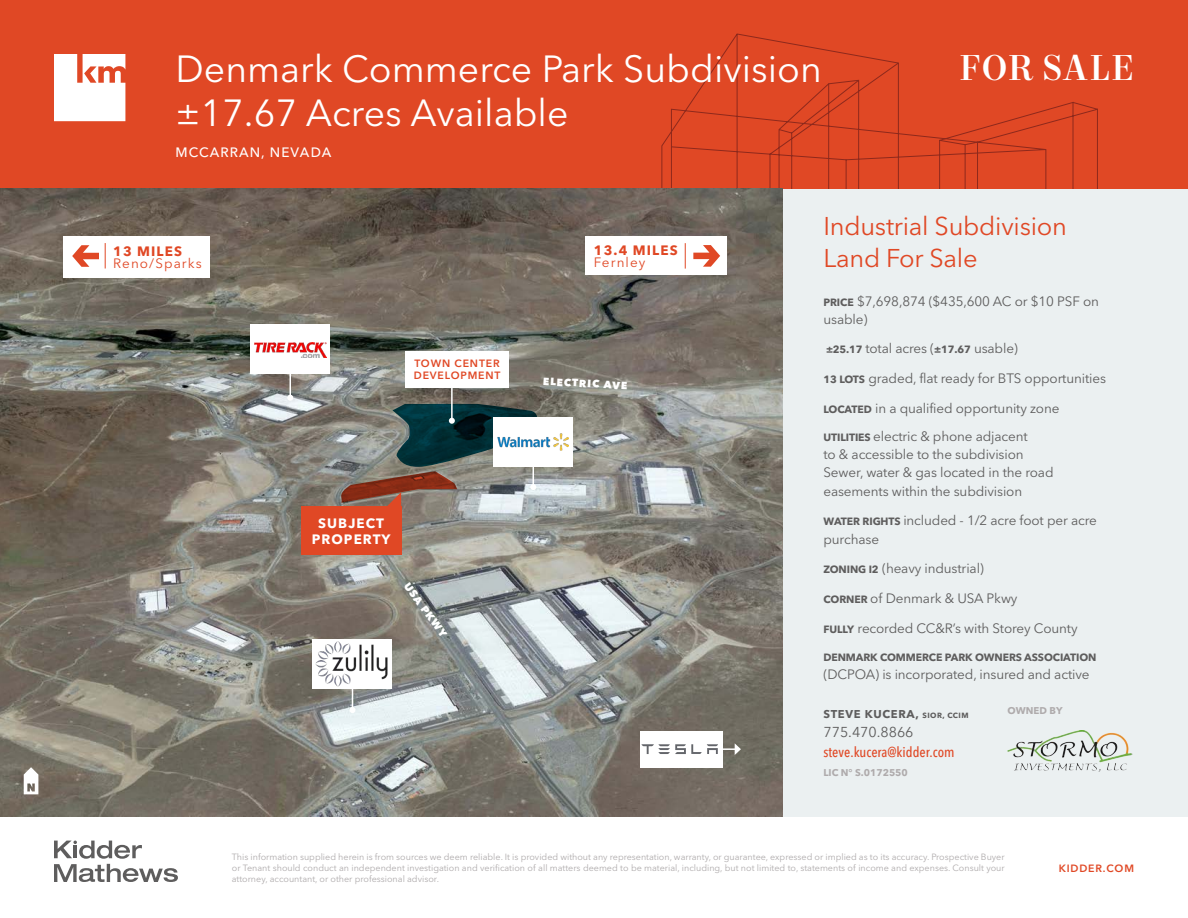
<style>
.page{position:relative;width:1188px;height:918px;background:#fff}
.page>*{position:absolute;margin:0;border:0;box-sizing:border-box;transform-origin:0 0}
.Property_Name_-_Whit{font:37.5px "Avenir Next LT Pro";color:#fff}
.For_Lease___Sale__Fr{font:500 36px "Mort Modern 09";letter-spacing:.025em;color:#fff}
.Callout_Text_-_Orang{font:25.5px/31.5px "Avenir Next LT Pro";letter-spacing:-.01em;color:#e04825}
.Contact_Info_-_Ash{font:500 condensed 14.25px "Avenir Next LT Pro";color:#e04825}
.Contact_Info_-_Ash-2{font:14.25px "Avenir Next LT Pro";color:#5e5d5d}
.Bullets{font:13.5px/18.3px "Avenir Next LT Pro";letter-spacing:-.01em;color:#5e5d5d}
.Airport_Drive_Callou{font:13.5px/12px "Avenir Next LT Pro";letter-spacing:.08em;color:#e04825}
.Property_Address_-_W{font:500 13.5px "Avenir Next LT Pro";letter-spacing:.08em;color:#fff}
.Subject_Property_Cal{font:700 13.5px/16.5px "Avenir Next LT Pro";letter-spacing:.08em;color:#fff;text-align:center}
.Airport_Drive_Callou-2{font:700 13.5px "Avenir Next LT Pro";letter-spacing:.08em;color:#e04825}
.Contact_Info_-_Ash-3{font:700 11.25px "Avenir Next LT Pro";letter-spacing:.06em;color:#5e5d5d}
.Bullets-2{font:700 10.5px "Avenir Next LT Pro";letter-spacing:-.01em;color:#5e5d5d}
.Other_Callout_Text{font:600 10.5px/12px "Avenir Next LT Pro";letter-spacing:.08em;color:#e04825}
.Street_Names_-_Aeria{font:800 10.5px "Avenir Next LT Pro";color:#fff}
.Contact_Info_-_Ash-4{font:700 9.75px "Avenir Next LT Pro";color:#afabac}
.t1{font:9px/10.8px "Avenir Next LT Pro";color:#afabac;text-align:justify}
.s1{font-weight:700}
.s2{font-weight:700;font-size:10.5px}
.s3{font-size:7.5px}
</style>
<div class="page">
<svg style="left:54px;top:841px;width:124px;height:41px"></svg>
<div style="left:0;top:0;width:1188px;height:189px;background:#e04825"></div>
<svg style="left:54px;top:54px;width:71px;height:67px;background:#fbeae6"></svg>
<svg style="left:661px;top:33px;width:437px;height:156px"></svg>
<div style="left:783px;top:189px;width:405px;height:628px;background:#ebf0f1"></div>
<img style="left:0;top:189px;width:783px;height:628px">
<div style="left:313px;top:639px;width:79px;height:50px;background:#fff"></div>
<img style="left:315px;top:641px;width:73px;height:46px">
<div style="left:250px;top:324px;width:80px;height:49px;background:#fff"></div>
<img style="left:254px;top:342px;width:72px;height:15px">
<hr style="left:711px;top:748px;width:24px;height:2px;background:#fff">
<svg style="left:735px;top:743px;width:6px;height:12px"></svg>
<div style="left:640px;top:731px;width:83px;height:36px;background:#fff"></div>
<svg style="left:642px;top:744px;width:76px;height:10px"></svg>
<div style="left:301px;top:507px;width:100px;height:48px;background:#e04825"></div>
<svg style="left:24px;top:767px;width:14px;height:27px"></svg>
<svg style="left:287px;top:373px;width:6px;height:28px"></svg>
<svg style="left:350px;top:682px;width:6px;height:31px"></svg>
<div style="left:493px;top:417px;width:80px;height:50px;background:#fff"></div>
<img style="left:538px;top:433px;width:30px;height:18px">
<div style="left:405px;top:351px;width:103px;height:36px;background:#fff"></div>
<hr style="left:451px;top:385px;width:2px;height:36px;background:#fff">
<svg style="left:340px;top:404px;width:198px;height:103px;background:#757976"></svg>
<div style="left:64px;top:237px;width:146px;height:41px;background:#fff"></div>
<svg style="left:105px;top:243px;width:1px;height:26px"></svg>
<svg style="left:72px;top:245px;width:27px;height:22px"></svg>
<div style="left:585px;top:237px;width:142px;height:38px;background:#fff"></div>
<svg style="left:685px;top:243px;width:1px;height:26px"></svg>
<svg style="left:693px;top:245px;width:27px;height:22px"></svg>
<img style="left:1008px;top:730px;width:125px;height:42px">
<p class="Property_Name_-_Whit" style="left:176px;top:47px;width:648px">Denmark Commerce Park Subdivision</p>
<p class="For_Lease___Sale__Fr" style="left:959px;top:45px;width:176px">FOR SALE</p>
<p class="Property_Name_-_Whit" style="left:176px;top:90px;width:395px">±17.67 Acres Available</p>
<p class="Property_Address_-_W" style="left:176px;top:145px;width:157px">MCCARRAN, NEVADA</p>
<p class="Airport_Drive_Callou" style="left:113px;top:245px;width:90px"><span class="s1">13 MILES<br></span>Reno/Sparks</p>
<p class="Airport_Drive_Callou-2" style="left:594px;top:242px;width:85px">13.4 MILES</p>
<p class="Airport_Drive_Callou" style="left:594px;top:256px;width:53px">Fernley</p>
<p class="Other_Callout_Text" style="left:414px;top:357px;width:88px">TOWN CENTER<br>DEVELOPMENT</p>
<p class="Street_Names_-_Aeria" style="left:543px;top:375px;width:86px;rotate:3deg">ELECTRIC AVE</p>
<p class="Subject_Property_Cal" style="left:312px;top:515px;width:80px">SUBJECT<br>PROPERTY</p>
<p class="Street_Names_-_Aeria" style="left:412px;top:580px;width:67px;rotate:54deg">USA PKWY</p>
<p class="Callout_Text_-_Orang" style="left:824px;top:210px;width:245px">Industrial Subdivision<br>Land For Sale</p>
<p class="Bullets" style="left:823px;top:292px;width:277px"><span class="s2">PRICE</span> $7,698,874 ($435,600 AC or $10 PSF on usable)</p>
<p class="Bullets" style="left:826px;top:340px;width:193px"><span class="s2">±25.17</span> total acres (<span class="s2">±17.67</span> usable)</p>
<p class="Bullets" style="left:824px;top:369px;width:284px"><span class="s2">13 LOTS</span> graded, flat ready for BTS opportunities</p>
<p class="Bullets" style="left:824px;top:399px;width:237px"><span class="s2">LOCATED</span> in a qualified opportunity zone</p>
<p class="Bullets" style="left:823px;top:427px;width:232px"><span class="s2">UTILITIES</span> electric &amp; phone adjacent<br>to &amp; accessible to the subdivision Sewer, water &amp; gas located in the road easements within the subdivision</p>
<p class="Bullets" style="left:823px;top:510px;width:275px;line-height:19px"><span class="s2">WATER RIGHTS</span> included - 1/2 acre foot per acre purchase</p>
<p class="Bullets" style="left:824px;top:559px;width:162px"><span class="s2">ZONING I2</span> (heavy industrial)</p>
<p class="Bullets" style="left:824px;top:589px;width:196px"><span class="s2">CORNER</span> of Denmark &amp; USA Pkwy</p>
<p class="Bullets" style="left:824px;top:619px;width:256px"><span class="s2">FULLY</span> recorded CC&amp;R’s with Storey County</p>
<p class="Bullets-2" style="left:824px;top:651px;width:275px">DENMARK COMMERCE PARK OWNERS ASSOCIATION</p>
<p class="Bullets" style="left:823px;top:665px;width:268px">(DCPOA) is incorporated, insured and active</p>
<p class="Contact_Info_-_Ash-3" style="left:824px;top:707px;width:147px">STEVE KUCERA, <span class="s3">SIOR, CCIM</span></p>
<p class="Contact_Info_-_Ash-2" style="left:824px;top:724px;width:92px">775.470.8866</p>
<p class="Contact_Info_-_Ash" style="left:824px;top:743px;width:133px">steve.kucera@kidder.com</p>
<p class="Contact_Info_-_Ash-4" style="left:824px;top:767px;width:86px">LIC N° S.0172550</p>
<p class="Contact_Info_-_Ash-4" style="left:1008px;top:705px;width:56px">OWNED BY</p>
<p class="t1" style="left:232px;top:852px;width:774px">This information supplied herein is from sources we deem reliable. It is provided without any representation, warranty, or guarantee, expressed or implied as to its accuracy. Prospective Buyer or Tenant should conduct an independent investigation and verification of all matters deemed to be material, including, but not limited to, statements of income and expenses. Consult your attorney, accountant, or other professional advisor.</p>
<p class="Other_Callout_Text" style="left:1059px;top:862px;width:77px">KIDDER.COM</p>
</div>
